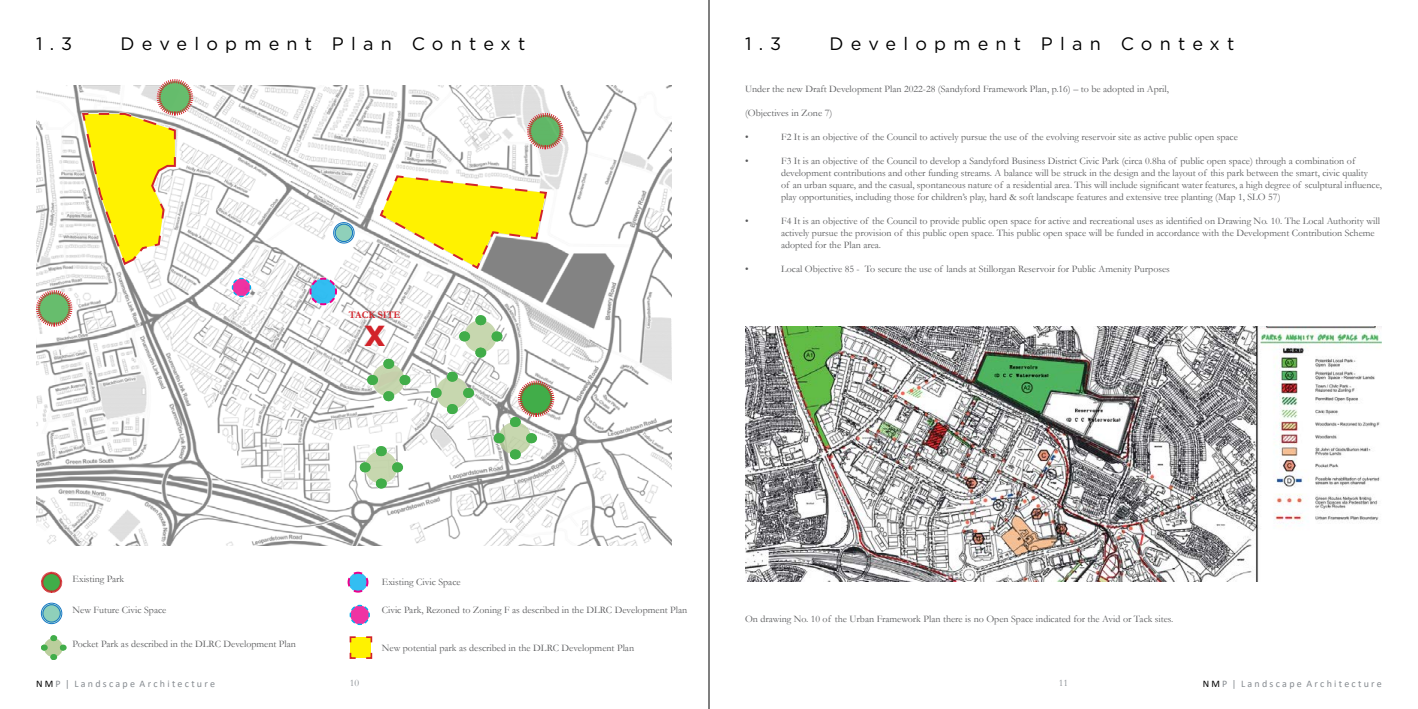
<style>
.page{position:relative;width:1418px;height:709px;background:#fff}
.page>*{position:absolute;margin:0;border:0;box-sizing:border-box;transform-origin:0 0}
.t1{font:700 37.9px "Gotham";color:#d2232a}
.t2{font:18px "Gotham";letter-spacing:.4em;color:#000}
.t3{font:10px/12px "Garamond";color:#58595b}
.t4{font:10px "Calibri";color:#868b90}
.t5{font:700 10px "Garamond";color:#d2232a}
.t6{font:10px "Garamond";color:#868b90}
.s1{color:#000}
</style>
<div class="page">
<hr style="left:708px;top:0;width:1px;height:709px;background:#000">
<img style="left:36px;top:85px;width:635px;height:460px">
<img style="left:745px;top:326px;width:636px;height:256px">
<svg style="left:378px;top:174px;width:170px;height:96px"></svg>
<svg style="left:355px;top:441px;width:52px;height:52px"></svg>
<svg style="left:41px;top:635px;width:26px;height:25px"></svg>
<svg style="left:349px;top:604px;width:21px;height:21px"></svg>
<svg style="left:362px;top:354px;width:52px;height:52px"></svg>
<svg style="left:526px;top:112px;width:38px;height:38px"></svg>
<svg style="left:81px;top:79px;width:113px;height:187px"></svg>
<svg style="left:41px;top:602px;width:21px;height:22px"></svg>
<svg style="left:42px;top:604px;width:19px;height:19px"></svg>
<div style="left:41px;top:603px;width:21px;height:21px;border:1px solid #1276c2;border-radius:50%"></div>
<div style="left:43px;top:604px;width:18px;height:18px;border:1px solid #1276c2;border-radius:50%"></div>
<svg style="left:333px;top:222px;width:22px;height:21px"></svg>
<svg style="left:334px;top:223px;width:19px;height:19px"></svg>
<div style="left:333px;top:222px;width:21px;height:21px;border:1px solid #1276c2;border-radius:50%"></div>
<div style="left:335px;top:224px;width:18px;height:18px;border:1px solid #1276c2;border-radius:50%"></div>
<svg style="left:41px;top:571px;width:22px;height:22px"></svg>
<svg style="left:347px;top:571px;width:22px;height:22px"></svg>
<svg style="left:36px;top:289px;width:37px;height:38px"></svg>
<svg style="left:426px;top:310px;width:129px;height:154px"></svg>
<svg style="left:308px;top:277px;width:30px;height:29px"></svg>
<svg style="left:231px;top:277px;width:21px;height:21px"></svg>
<svg style="left:349px;top:636px;width:24px;height:23px"></svg>
<h2 class="t2" style="left:36px;top:33px;width:38px">1.3</h2>
<h2 class="t2" style="left:121px;top:33px;width:406px">Development Plan Context</h2>
<h2 class="t2" style="left:745px;top:33px;width:38px">1.3</h2>
<h2 class="t2" style="left:829px;top:33px;width:406px">Development Plan Context</h2>
<p class="t3" style="left:745px;top:82px;width:425px">Under the new Draft Development Plan 2022-28 (Sandyford Framework Plan, p.16) – to be adopted in April,</p>
<p class="t3" style="left:745px;top:106px;width:89px">(Objectives in Zone 7)</p>
<p class="t3" style="left:745px;top:130px;width:5px">•</p>
<p class="t3" style="left:781px;top:130px;width:458px">F2 It is an objective of the Council to actively pursue the use of the evolving reservoir site as active public open space</p>
<p class="t3" style="left:745px;top:154px;width:5px">•</p>
<p class="t3" style="left:781px;top:154px;width:602px">F3 It is an objective of the Council to develop a Sandyford Business District Civic Park (circa 0.8ha of public open space) through a combination of development contributions and other funding streams. A balance will be struck in the design and the layout of this park between the smart, civic quality<br>of an urban square, and the casual, spontaneous nature of a residential area. This will include significant water features, a high degree of sculptural influence, play opportunities, including those for children’s play, hard &amp; soft landscape features and extensive tree planting (Map 1, SLO 57)</p>
<p class="t3" style="left:745px;top:214px;width:5px">•</p>
<p class="t3" style="left:781px;top:214px;width:600px">F4 It is an objective of the Council to provide public open space for active and recreational uses as identified on Drawing No. 10. The Local Authority will actively pursue the provision of this public open space. This public open space will be funded in accordance with the Development Contribution Scheme adopted for the Plan area.</p>
<p class="t3" style="left:745px;top:262px;width:5px">•</p>
<p class="t3" style="left:781px;top:262px;width:390px">Local Objective 85 - To secure the use of lands at Stillorgan Reservoir for Public Amenity Purposes</p>
<p class="t5" style="left:349px;top:308px;width:53px">TACK SITE</p>
<h1 class="t1" style="left:364px;top:307px;width:24px">x</h1>
<p class="t3" style="left:73px;top:572px;width:53px">Existing Park</p>
<p class="t3" style="left:382px;top:575px;width:80px">Existing Civic Space</p>
<p class="t3" style="left:73px;top:603px;width:95px">New Future Civic Space</p>
<p class="t3" style="left:382px;top:603px;width:307px">Civic Park, Rezoned to Zoning F as described in the DLRC Development Plan</p>
<p class="t3" style="left:745px;top:612px;width:430px">On drawing No. 10 of the Urban Framework Plan there is no Open Space indicated for the Avid or Tack sites.</p>
<p class="t3" style="left:73px;top:637px;width:225px">Pocket Park as described in the DLRC Development Plan</p>
<p class="t3" style="left:382px;top:642px;width:254px">New potential park as described in the DLRC Development Plan</p>
<p class="t4" style="left:36px;top:677px;width:181px"><span class="s1">N M</span> P | L a n d s c a p e A r c h i t e c t u r e</p>
<p class="t6" style="left:350px;top:676px;width:11px">10</p>
<p class="t6" style="left:1058px;top:676px;width:11px">11</p>
<p class="t4" style="left:1202px;top:677px;width:181px"><span class="s1">N M</span> P | L a n d s c a p e A r c h i t e c t u r e</p>
</div>
